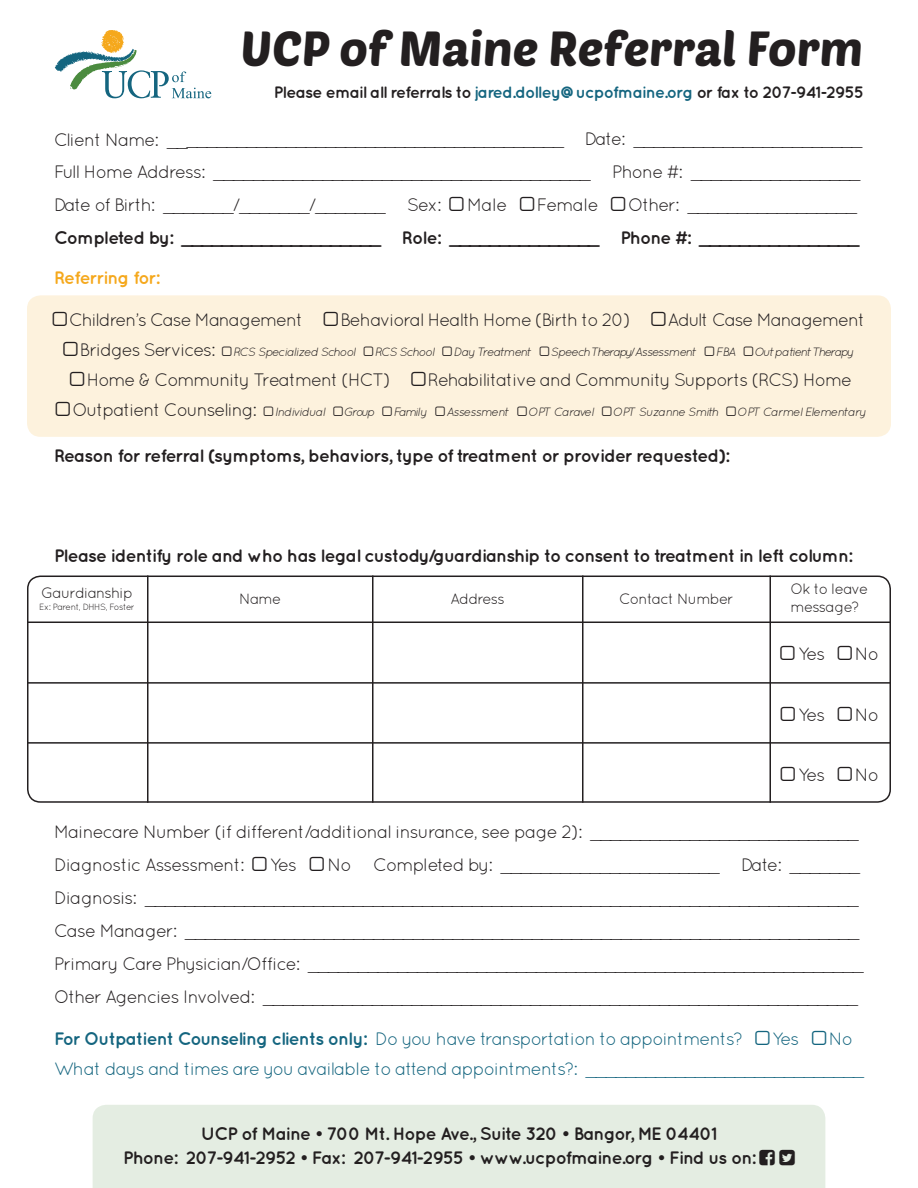
<style>
.page{position:relative;width:918px;height:1188px;background:#fff}
.page>*{position:absolute;margin:0;border:0;box-sizing:border-box;transform-origin:0 0}
.t1{font:48px "Poetsen One";color:#231f20}
.t2{font:18px/32.8px "Quicksand";letter-spacing:-.06em;color:#231f20;text-align:justify}
.t3{font:700 18px/24px "Quicksand";letter-spacing:-.05em;color:#231f20}
.t4{font:18px/30px "Quicksand";letter-spacing:-.05em;color:#14657f}
.t5{font:700 18px "Quicksand";letter-spacing:-.055em;color:#f5a81c}
.t6{font:700 16.5px "Quicksand";letter-spacing:-.05em;color:#231f20}
.t7{font:15px/18px "Quicksand";letter-spacing:-.05em;color:#231f20}
.t8{font:italic 12px "Quicksand";letter-spacing:-.06em;color:#231f20}
.t9{font:italic 12px "Quicksand";letter-spacing:-.08em;color:#231f20}
.t10{font:9px "Quicksand";letter-spacing:-.05em;color:#231f20}
.s1{color:#14657f}
.s2{font-weight:400}
.s3{font-weight:700}
</style>
<div class="page">
<div style="left:93px;top:1105px;width:732px;height:83px;background:#e4ede2"></div>
<svg style="left:55px;top:30px;width:156px;height:68px"></svg>
<div style="left:27px;top:295px;width:864px;height:142px;background:#fdf2dd;border-radius:14px"></div>
<div style="left:27px;top:576px;width:864px;height:227px;border:2px solid #231f20;border-radius:13px"></div>
<hr style="left:147px;top:576px;width:1px;height:227px;background:#231f20">
<hr style="left:372px;top:576px;width:2px;height:227px;background:#231f20">
<hr style="left:582px;top:576px;width:2px;height:227px;background:#231f20">
<hr style="left:27px;top:622px;width:864px;height:1px;background:#231f20">
<hr style="left:27px;top:682px;width:864px;height:2px;background:#231f20">
<hr style="left:27px;top:742px;width:864px;height:2px;background:#231f20">
<hr style="left:770px;top:576px;width:1px;height:227px;background:#231f20">
<svg style="left:759px;top:1149px;width:36px;height:16px"></svg>
<p class="t1" style="left:241px;top:18px;width:624px">UCP of Maine Referral Form</p>
<p class="t6" style="left:274px;top:83px;width:592px">Please email all referrals to <span class="s1">jared.dolley@ucpofmaine.org</span> or fax to 207-941-2955</p>
<p class="t2" style="left:54px;top:123px;width:810px">Client Name: ________________________________________ Date: _______________________ Full Home Address: ______________________________________ Phone #: _________________ Date of Birth: _______/_______/_______ Sex:</p>
<p class="t3" style="left:54px;top:188px;width:806px;line-height:33.2px;text-align:right"><span class="s2">Other: _________________<br></span>Completed by: ____________________ Role: _______________ Phone #: ________________</p>
<p class="t5" style="left:54px;top:267px;width:107px">Referring for:</p>
<p class="t2" style="left:69px;top:303px;width:236px">Children’s Case Management</p>
<p class="t2" style="left:340px;top:303px;width:292px">Behavioral Health Home (Birth to 20)</p>
<p class="t2" style="left:668px;top:303px;width:199px">Adult Case Management</p>
<p class="t2" style="left:80px;top:333px;width:137px">Bridges Services:</p>
<p class="t8" style="left:233px;top:345px;width:124px">RCS Specialized School</p>
<p class="t8" style="left:375px;top:345px;width:61px">RCS School</p>
<p class="t8" style="left:454px;top:345px;width:80px">Day Treatment</p>
<p class="t8" style="left:551px;top:345px;width:148px">Speech Therapy/Assessment</p>
<p class="t8" style="left:716px;top:345px;width:21px">FBA</p>
<p class="t9" style="left:755px;top:345px;width:101px">Outpatient Therapy</p>
<p class="t2" style="left:87px;top:363px;width:306px">Home &amp; Community Treatment (HCT)</p>
<p class="t2" style="left:428px;top:363px;width:426px">Rehabilitative and Community Supports (RCS) Home</p>
<p class="t2" style="left:72px;top:393px;width:186px">Outpatient Counseling:</p>
<p class="t8" style="left:275px;top:405px;width:52px">Individual</p>
<p class="t8" style="left:344px;top:405px;width:32px">Group</p>
<p class="t8" style="left:393px;top:405px;width:36px">Family</p>
<p class="t8" style="left:447px;top:405px;width:65px">Assessment</p>
<p class="t8" style="left:529px;top:405px;width:67px">OPT Caravel</p>
<p class="t8" style="left:613px;top:405px;width:107px">OPT Suzanne Smith</p>
<p class="t8" style="left:738px;top:405px;width:130px">OPT Carmel Elementary</p>
<p class="t3" style="left:54px;top:443px;width:677px">Reason for referral (symptoms, behaviors, type of treatment or provider requested):</p>
<p class="t2" style="left:467px;top:188px;width:42px">Male</p>
<p class="t2" style="left:537px;top:188px;width:63px">Female</p>
<p class="t3" style="left:54px;top:543px;width:800px">Please identify role and who has legal custody/guardianship to consent to treatment in left column:</p>
<p class="t7" style="left:41px;top:584px;width:93px">Gaurdianship</p>
<p class="t10" style="left:39px;top:602px;width:97px">Ex: Parent, DHHS, Foster</p>
<p class="t7" style="left:239px;top:590px;width:43px">Name</p>
<p class="t7" style="left:451px;top:590px;width:56px">Address</p>
<p class="t7" style="left:619px;top:590px;width:116px">Contact Number</p>
<p class="t7" style="left:790px;top:580px;width:79px">Ok to leave message?</p>
<p class="t2" style="left:798px;top:637px;width:28px">Yes</p>
<p class="t2" style="left:855px;top:637px;width:26px">No</p>
<p class="t2" style="left:798px;top:698px;width:28px">Yes</p>
<p class="t2" style="left:855px;top:698px;width:26px">No</p>
<p class="t2" style="left:798px;top:758px;width:28px">Yes</p>
<p class="t2" style="left:855px;top:758px;width:26px">No</p>
<p class="t2" style="left:54px;top:815px;width:806px">Mainecare Number (if different/additional insurance, see page 2): ___________________________</p>
<p class="t2" style="left:54px;top:848px;width:192px">Diagnostic Assessment:</p>
<p class="t2" style="left:270px;top:848px;width:28px">Yes</p>
<p class="t2" style="left:327px;top:848px;width:534px">No Completed by: ______________________ Date: _______</p>
<p class="t2" style="left:54px;top:881px;width:806px">Diagnosis: ________________________________________________________________________</p>
<p class="t2" style="left:54px;top:914px;width:807px">Case Manager: ____________________________________________________________________</p>
<p class="t2" style="left:54px;top:947px;width:811px">Primary Care Physician/Office: ________________________________________________________</p>
<p class="t2" style="left:54px;top:980px;width:805px">Other Agencies Involved: ____________________________________________________________</p>
<p class="t4" style="left:54px;top:1023px;width:691px"><span class="s3">For Outpatient Counseling clients only:</span> Do you have transportation to appointments?</p>
<p class="t4" style="left:772px;top:1023px;width:28px">Yes</p>
<p class="t4" style="left:54px;top:1023px;width:812px;text-indent:775px">No<br>What days and times are you available to attend appointments?: ____________________________</p>
<p class="t3" style="left:123px;top:1121px;width:634px;text-indent:78px">UCP of Maine • 700 Mt. Hope Ave., Suite 320 • Bangor, ME 04401<br>Phone: 207-941-2952 • Fax: 207-941-2955 • www.ucpofmaine.org • Find us on:</p>
</div>
